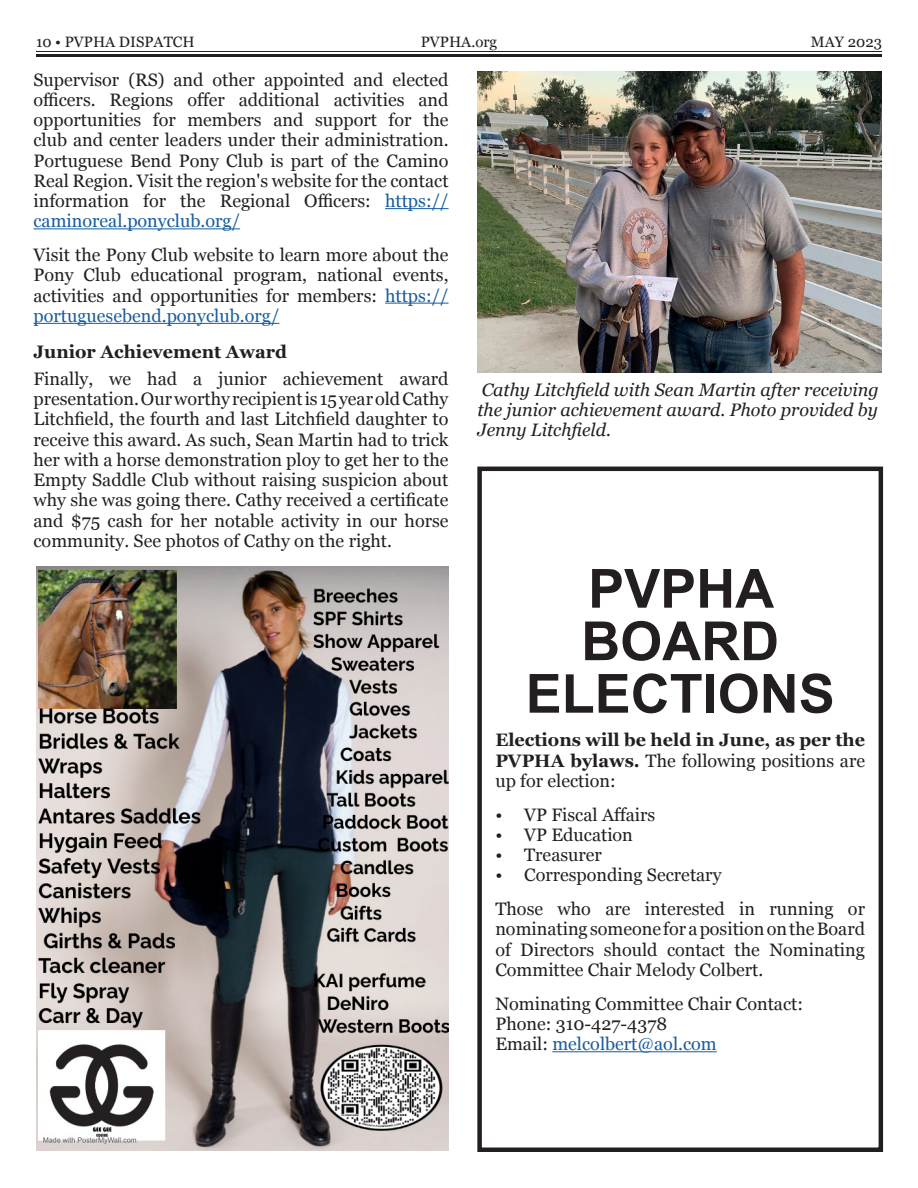
<style>
.page{position:relative;width:918px;height:1188px;background:#fff}
.page>*{position:absolute;margin:0;border:0;box-sizing:border-box;transform-origin:0 0}
.t1{font:700 54px/52.5px "Arial";color:#231f20;text-align:center}
.BODY{font:18px/20.2px "Georgia";color:#231f20;text-align:justify}
.PHOTO_CAPTION{font:italic 18px/20.2px "Georgia";color:#231f20;text-align:justify}
.BODY-2{font:700 18px/20.2px "Georgia";color:#231f20;text-align:justify}
.BODY-3{font:18px "Georgia";color:#175d9e}
.SUBTITLE{font:700 18px "Georgia";color:#231f20}
.t2{font:15px "Georgia";color:#231f20}
.s1{color:#175d9e}
.s2{font-weight:400}
.s3{color:#231f20}
</style>
<div class="page">
<hr style="left:36px;top:51px;width:846px;height:1px;background:#231f20">
<hr style="left:36px;top:54px;width:846px;height:3px;background:#231f20">
<img style="left:36px;top:566px;width:413px;height:584px">
<hr style="left:385px;top:208px;width:64px;height:1px;background:#175d9e">
<hr style="left:33px;top:228px;width:207px;height:1px;background:#175d9e">
<hr style="left:385px;top:303px;width:64px;height:1px;background:#175d9e">
<hr style="left:33px;top:323px;width:246px;height:1px;background:#175d9e">
<img style="left:477px;top:72px;width:405px;height:300px">
<hr style="left:552px;top:1051px;width:165px;height:1px;background:#175d9e">
<div style="left:477px;top:467px;width:406px;height:685px;border:4px solid #231f20"></div>
<p class="t2" style="left:36px;top:31px;width:160px">10 • PVPHA DISPATCH</p>
<p class="t2" style="left:421px;top:31px;width:78px">PVPHA.org</p>
<p class="t2" style="left:811px;top:31px;width:73px">MAY 2023</p>
<p class="BODY" style="left:33px;top:68px;width:417px">Supervisor (RS) and other appointed and elected officers. Regions offer additional activities and opportunities for members and support for the club and center leaders under their administration.<br>Portuguese Bend Pony Club is part of the Camino Real Region. Visit the region's website for the contact information for the Regional Officers: <span class="s1">https:// caminoreal.ponyclub.org/</span></p>
<p class="BODY" style="left:33px;top:244px;width:417px">Visit the Pony Club website to learn more about the Pony Club educational program, national events, activities and opportunities for members: <span class="s1">https:// portuguesebend.ponyclub.org/</span></p>
<p class="SUBTITLE" style="left:33px;top:338px;width:255px">Junior Achievement Award</p>
<p class="BODY" style="left:33px;top:368px;width:417px">Finally, we had a junior achievement award presentation. Our worthy recipient is 15 year old Cathy Litchfield, the fourth and last Litchfield daughter to receive this award. As such, Sean Martin had to trick her with a horse demonstration ploy to get her to the Empty Saddle Club without raising suspicion about why she was going there. Cathy received a certificate and $75 cash for her notable activity in our horse community. See photos of Cathy on the right.</p>
<p class="PHOTO_CAPTION" style="left:477px;top:379px;width:403px">Cathy Litchfield with Sean Martin after receiving the junior achievement award. Photo provided by Jenny Litchfield.</p>
<p class="t1" style="left:526px;top:564px;width:311px">PVPHA<br>BOARD<br>ELECTIONS</p>
<p class="BODY-2" style="left:495px;top:729px;width:371px">Elections will be held in June, as per the PVPHA bylaws. <span class="s2">The following positions are up for election:</span></p>
<p class="BODY" style="left:495px;top:804px;width:161px">• VP Fiscal Affairs</p>
<p class="BODY" style="left:495px;top:824px;width:139px">• VP Education</p>
<p class="BODY" style="left:495px;top:844px;width:108px">• Treasurer</p>
<p class="BODY" style="left:495px;top:864px;width:228px">• Corresponding Secretary</p>
<p class="BODY" style="left:495px;top:898px;width:371px">Those who are interested in running or nominating someone for a position on the Board of Directors should contact the Nominating Committee Chair Melody Colbert.</p>
<p class="BODY" style="left:495px;top:993px;width:309px">Nominating Committee Chair Contact:</p>
<p class="BODY" style="left:495px;top:1013px;width:173px">Phone: 310-427-4378</p>
<p class="BODY-3" style="left:495px;top:1031px;width:223px"><span class="s3">Email:</span> melcolbert@aol.com</p>
</div>
